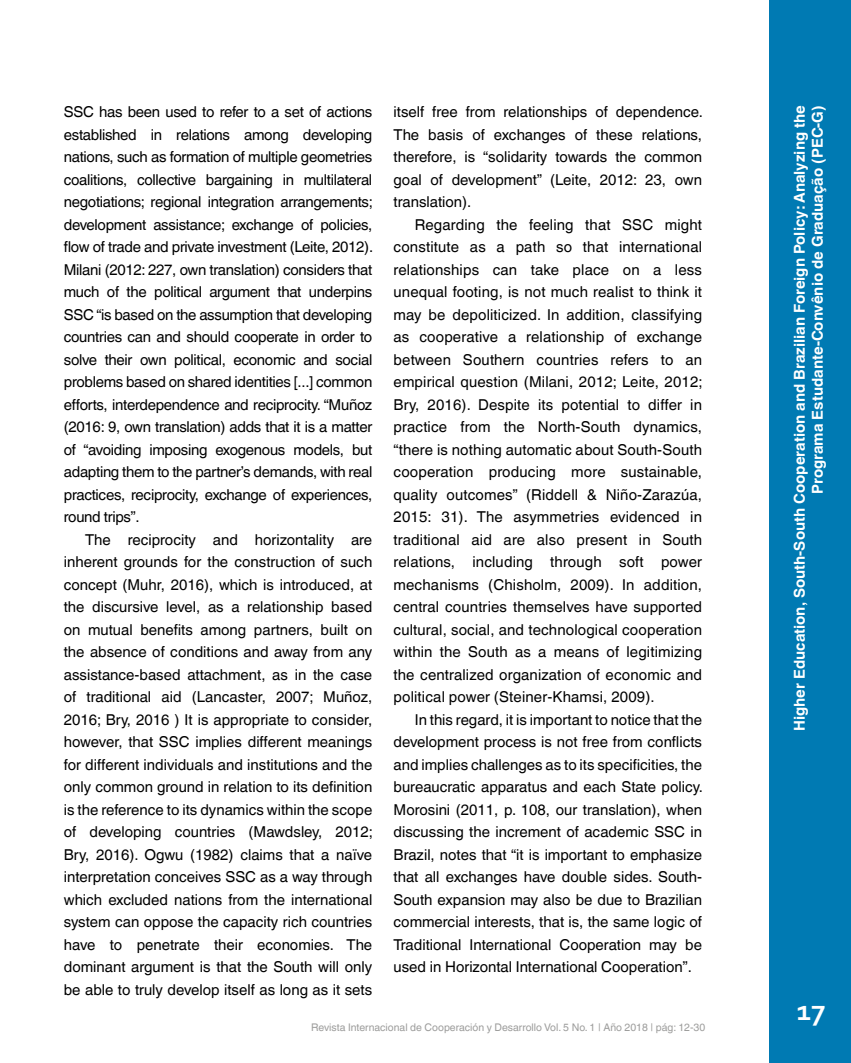
<style>
.page{position:relative;width:851px;height:1063px;background:#fff}
.page>*{position:absolute;margin:0;border:0;box-sizing:border-box;transform-origin:0 0}
.t1{font:700 30px "Corbel";color:#fff}
.CUERPO_DE_TEXTO{font:15px/22.5px "Helvetica World";color:#000;text-align:justify}
.t2{font:700 15px/18px "Helvetica World";color:#fff;text-align:right}
.t3{font:10.5px "Helvetica World";color:#9d9d9c}
</style>
<div class="page">
<div style="left:769px;top:0;width:81px;height:1063px;background:#007ab3"></div>
<p class="CUERPO_DE_TEXTO" style="left:64px;top:101px;width:311px">SSC has been used to refer to a set of actions established in relations among developing nations, such as formation of multiple geometries coalitions, collective bargaining in multilateral negotiations; regional integration arrangements; development assistance; exchange of policies, flow of trade and private investment (Leite, 2012).<br>Milani (2012: 227, own translation) considers that much of the political argument that underpins SSC “is based on the assumption that developing countries can and should cooperate in order to solve their own political, economic and social problems based on shared identities [...] common efforts, interdependence and reciprocity. “Muñoz (2016: 9, own translation) adds that it is a matter of “avoiding imposing exogenous models, but adapting them to the partner’s demands, with real practices, reciprocity, exchange of experiences, round trips”.</p>
<p class="CUERPO_DE_TEXTO" style="left:64px;top:528px;width:311px;text-indent:21px">The reciprocity and horizontality are inherent grounds for the construction of such concept (Muhr, 2016), which is introduced, at the discursive level, as a relationship based on mutual benefits among partners, built on the absence of conditions and away from any assistance-based attachment, as in the case of traditional aid (Lancaster, 2007; Muñoz, 2016; Bry, 2016 ) It is appropriate to consider, however, that SSC implies different meanings for different individuals and institutions and the only common ground in relation to its definition is the reference to its dynamics within the scope of developing countries (Mawdsley, 2012; Bry, 2016). Ogwu (1982) claims that a naïve interpretation conceives SSC as a way through which excluded nations from the international system can oppose the capacity rich countries have to penetrate their economies. The dominant argument is that the South will only be able to truly develop itself as long as it sets</p>
<p class="CUERPO_DE_TEXTO" style="left:393px;top:101px;width:311px">itself free from relationships of dependence.<br>The basis of exchanges of these relations, therefore, is “solidarity towards the common goal of development” (Leite, 2012: 23, own translation).</p>
<p class="CUERPO_DE_TEXTO" style="left:393px;top:213px;width:310px;text-indent:21px">Regarding the feeling that SSC might constitute as a path so that international relationships can take place on a less unequal footing, is not much realist to think it may be depoliticized. In addition, classifying as cooperative a relationship of exchange between Southern countries refers to an empirical question (Milani, 2012; Leite, 2012; Bry, 2016). Despite its potential to differ in practice from the North-South dynamics, “there is nothing automatic about South-South cooperation producing more sustainable, quality outcomes” (Riddell &amp; Niño-Zarazúa, 2015: 31). The asymmetries evidenced in traditional aid are also present in South relations, including through soft power mechanisms (Chisholm, 2009). In addition, central countries themselves have supported cultural, social, and technological cooperation within the South as a means of legitimizing the centralized organization of economic and political power (Steiner-Khamsi, 2009).</p>
<p class="CUERPO_DE_TEXTO" style="left:393px;top:708px;width:311px;text-indent:21px">In this regard, it is important to notice that the development process is not free from conflicts and implies challenges as to its specificities, the bureaucratic apparatus and each State policy.<br>Morosini (2011, p. 108, our translation), when discussing the increment of academic SSC in Brazil, notes that “it is important to emphasize that all exchanges have double sides. South-South expansion may also be due to Brazilian commercial interests, that is, the same logic of Traditional International Cooperation may be used in Horizontal International Cooperation”.</p>
<p class="t3" style="left:311px;top:1021px;width:395px">Revista Internacional de Cooperación y Desarrollo Vol. 5 No. 1 | Año 2018 | pág: 12-30</p>
<p class="t2" style="left:790px;top:731px;width:628px;rotate:-90deg">Higher Education, South-South Cooperation and Brazilian Foreign Policy: Analyzing the<br>Programa Estudante-Convênio de Graduação (PEC-G)</p>
<h1 class="t1" style="left:796px;top:992px;width:30px">17</h1>
</div>
